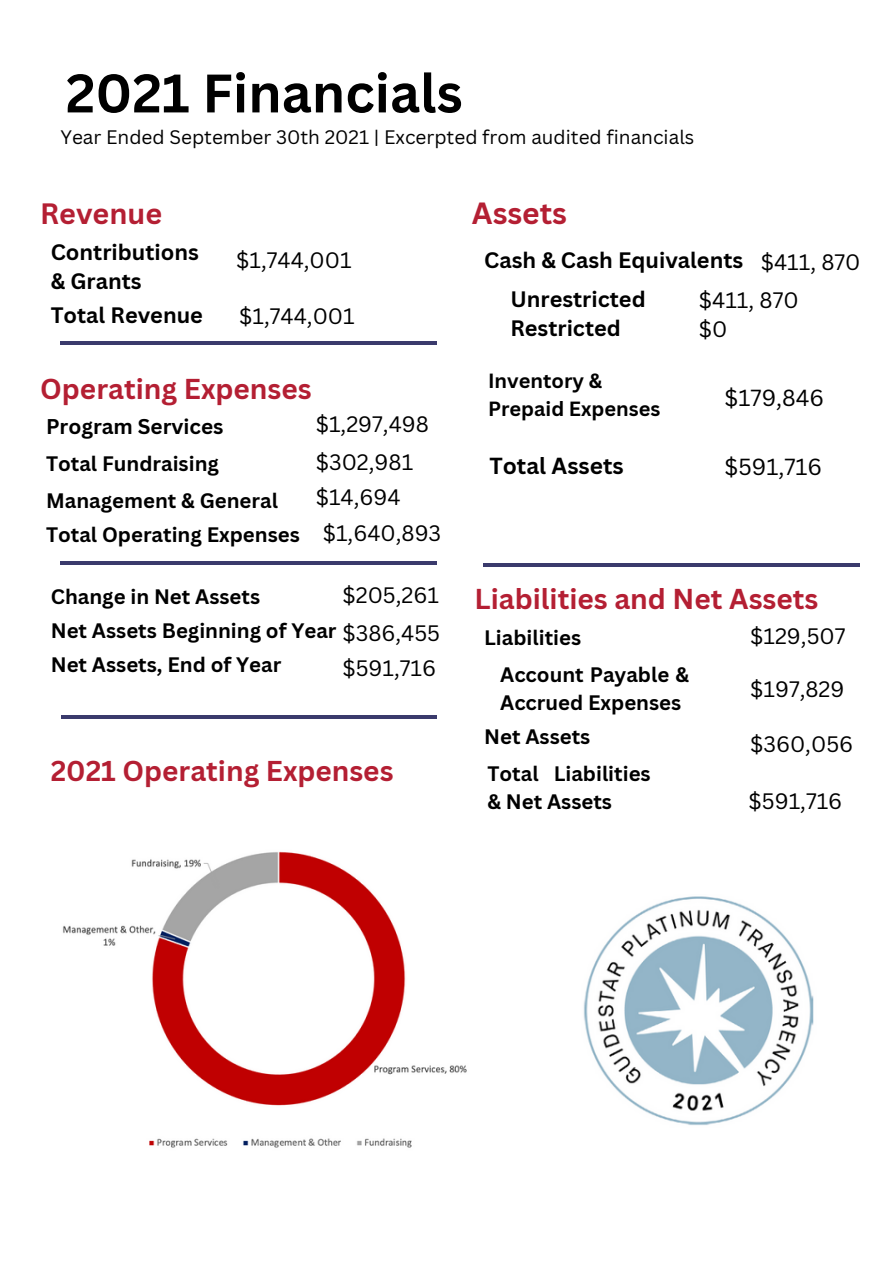
<style>
.page{position:relative;width:893px;height:1264px;background:#fff}
.page>*{position:absolute;margin:0;border:0;box-sizing:border-box;transform-origin:0 0}
.t1{font:700 52.95px "Canva Sans";color:#000}
.t2{font:700 29.85px "Canva Sans";color:#b41f33}
.t3{font:700 28.65px "Canva Sans";color:#b41f33}
.t4{font:700 28.05px "Canva Sans";color:#b41f33}
.t5{font:700 27.9px "Canva Sans";color:#b41f33}
.t6{font:22.65px "Canva Sans";color:#000}
.t7{font:700 22.65px "Canva Sans";color:#000}
.t8{font:21.75px "Canva Sans";color:#000}
.t9{font:700 21.75px/29.2px "Canva Sans";color:#000}
.t10{font:700 20.7px "Canva Sans";color:#000}
.t11{font:700 20.4px/28px "Canva Sans";color:#000}
.t12{font:700 19.95px/27.9px "Canva Sans";color:#000}
.t13{font:19.05px "Canva Sans";color:#000}
</style>
<div class="page">
<hr style="left:60px;top:341px;width:376px;height:4px;background:#3a3a6c">
<hr style="left:60px;top:561px;width:377px;height:4px;background:#3a3a6c">
<svg style="left:62px;top:715px;width:374px;height:3px"></svg>
<hr style="left:482px;top:563px;width:377px;height:4px;background:#3a3a6c">
<img style="left:63px;top:851px;width:404px;height:297px">
<img style="left:583px;top:896px;width:231px;height:229px">
<p class="t1" style="left:66px;top:56px;width:398px">2021 Financials</p>
<p class="t13" style="left:60px;top:124px;width:635px">Year Ended September 30th 2021 | Excerpted from audited financials</p>
<p class="t3" style="left:40px;top:194px;width:123px">Revenue</p>
<p class="t9" style="left:51px;top:237px;width:150px">Contributions &amp; Grants</p>
<p class="t9" style="left:51px;top:300px;width:154px">Total Revenue</p>
<p class="t8" style="left:236px;top:245px;width:117px">$1,744,001</p>
<p class="t8" style="left:239px;top:300px;width:117px">$1,744,001</p>
<p class="t4" style="left:40px;top:369px;width:273px">Operating Expenses</p>
<p class="t10" style="left:46px;top:412px;width:179px">Program Services</p>
<p class="t11" style="left:46px;top:449px;width:174px">Total Fundraising</p>
<p class="t11" style="left:46px;top:485px;width:233px">Management &amp; General</p>
<p class="t11" style="left:46px;top:520px;width:255px">Total Operating Expenses</p>
<p class="t8" style="left:316px;top:409px;width:115px">$1,297,498</p>
<p class="t8" style="left:316px;top:447px;width:99px">$302,981</p>
<p class="t8" style="left:316px;top:482px;width:86px">$14,694</p>
<p class="t8" style="left:323px;top:518px;width:120px">$1,640,893</p>
<p class="t8" style="left:342px;top:579px;width:98px">$205,261</p>
<p class="t8" style="left:342px;top:617px;width:99px">$386,455</p>
<p class="t8" style="left:342px;top:652px;width:95px">$591,716</p>
<p class="t11" style="left:51px;top:582px;width:211px">Change in Net Assets</p>
<p class="t11" style="left:51px;top:616px;width:287px">Net Assets Beginning of Year</p>
<p class="t11" style="left:51px;top:650px;width:232px">Net Assets, End of Year</p>
<p class="t5" style="left:51px;top:751px;width:344px">2021 Operating Expenses</p>
<p class="t2" style="left:472px;top:192px;width:97px">Assets</p>
<p class="t9" style="left:484px;top:245px;width:260px">Cash &amp; Cash Equivalents</p>
<p class="t9" style="left:510px;top:284px;width:137px">Unrestricted</p>
<p class="t8" style="left:760px;top:247px;width:101px">$411, 870</p>
<p class="t8" style="left:698px;top:285px;width:101px">$411, 870</p>
<p class="t9" style="left:510px;top:313px;width:112px">Restricted</p>
<p class="t12" style="left:488px;top:366px;width:174px">Inventory &amp;<br>Prepaid Expenses</p>
<p class="t7" style="left:489px;top:449px;width:136px">Total Assets</p>
<p class="t8" style="left:698px;top:314px;width:30px">$0</p>
<p class="t6" style="left:724px;top:382px;width:101px">$179,846</p>
<p class="t6" style="left:724px;top:450px;width:99px">$591,716</p>
<p class="t4" style="left:474px;top:579px;width:345px">Liabilities and Net Assets</p>
<p class="t11" style="left:484px;top:623px;width:98px">Liabilities</p>
<p class="t11" style="left:500px;top:659px;width:190px">Account Payable &amp;<br>Accrued Expenses</p>
<p class="t11" style="left:484px;top:722px;width:108px">Net Assets</p>
<p class="t8" style="left:750px;top:621px;width:97px">$129,507</p>
<p class="t8" style="left:750px;top:674px;width:96px">$197,829</p>
<p class="t8" style="left:750px;top:728px;width:104px">$360,056</p>
<p class="t8" style="left:748px;top:785px;width:95px">$591,716</p>
<p class="t11" style="left:487px;top:758px;width:165px">Total Liabilities &amp; Net Assets</p>
</div>
